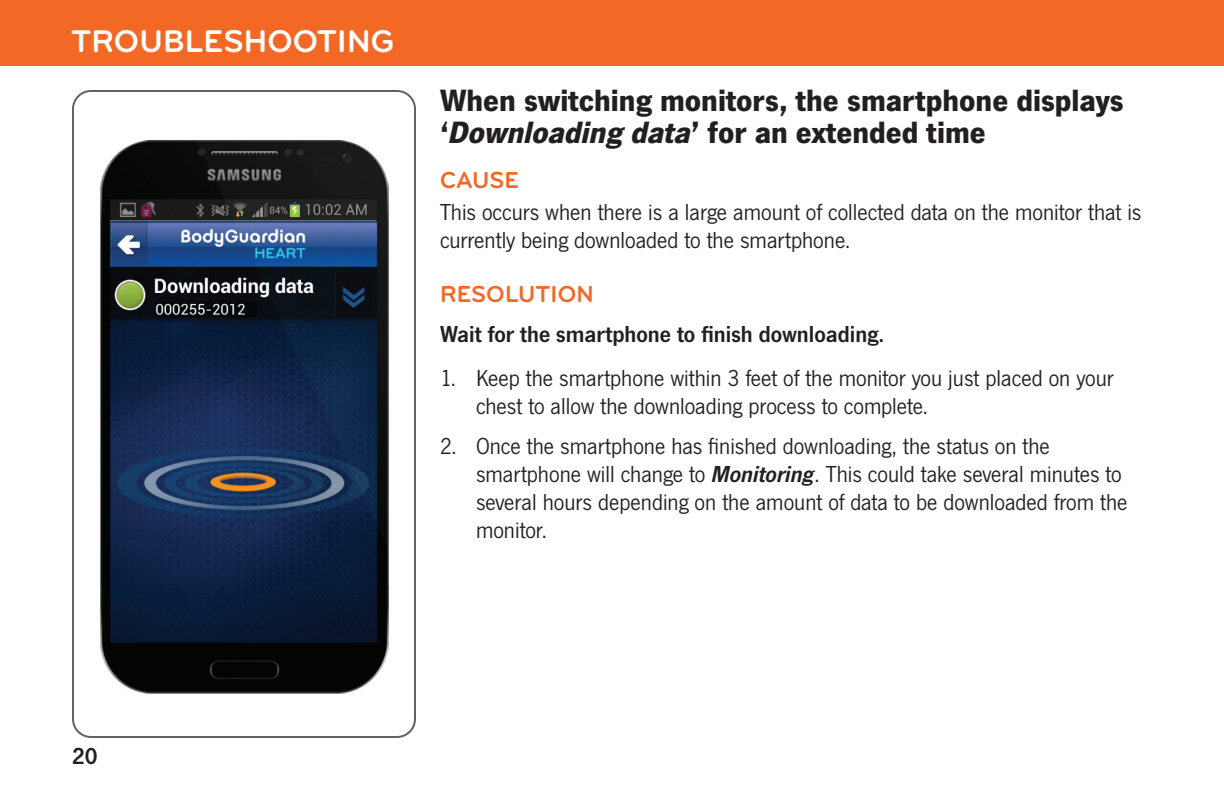
<style>
.page{position:relative;width:1224px;height:792px;background:#fff}
.page>*{position:absolute;margin:0;border:0;box-sizing:border-box;transform-origin:0 0}
.t1{font:700 32.6px "Bryant Pro";letter-spacing:.005em;color:#fff}
.t2{font:700 32px/32px "News Got";color:#231f20}
.t3{font:24px/28px "News Got";color:#231f20}
.t4{font:24px "News Got Dem";color:#231f20}
.t5{font:700 24px "Bryant Pro";letter-spacing:.005em;color:#f36824}
.s1{font-style:italic}
.s2{font-family:"News Got Dem Ita"}
</style>
<div class="page">
<div style="left:0;top:0;width:1224px;height:65px;background:#f36824"></div>
<img style="left:100px;top:140px;width:289px;height:554px">
<div style="left:72px;top:90px;width:344px;height:648px;border:2px solid #5f6369;border-radius:18px"></div>
<h1 class="t1" style="left:71px;top:21px;width:325px">TROUBLESHOOTING</h1>
<p class="t2" style="left:440px;top:85px;width:685px">When switching monitors, the smartphone displays ‘<span class="s1">Downloading data</span>’ for an extended time</p>
<p class="t5" style="left:440px;top:165px;width:81px">CAUSE</p>
<p class="t3" style="left:440px;top:198px;width:703px">This occurs when there is a large amount of collected data on the monitor that is currently being downloaded to the smartphone.</p>
<p class="t5" style="left:440px;top:279px;width:155px">RESOLUTION</p>
<p class="t4" style="left:440px;top:320px;width:446px">Wait for the smartphone to finish downloading.</p>
<p class="t3" style="left:476px;top:364px;width:639px;text-indent:-36px">1. Keep the smartphone within 3 feet of the monitor you just placed on your chest to allow the downloading process to complete.</p>
<p class="t3" style="left:476px;top:432px;width:653px;text-indent:-36px">2. Once the smartphone has finished downloading, the status on the smartphone will change to <span class="s2">Monitoring</span>. This could take several minutes to several hours depending on the amount of data to be downloaded from the monitor.</p>
<p class="t4" style="left:72px;top:742px;width:27px">20</p>
</div>
